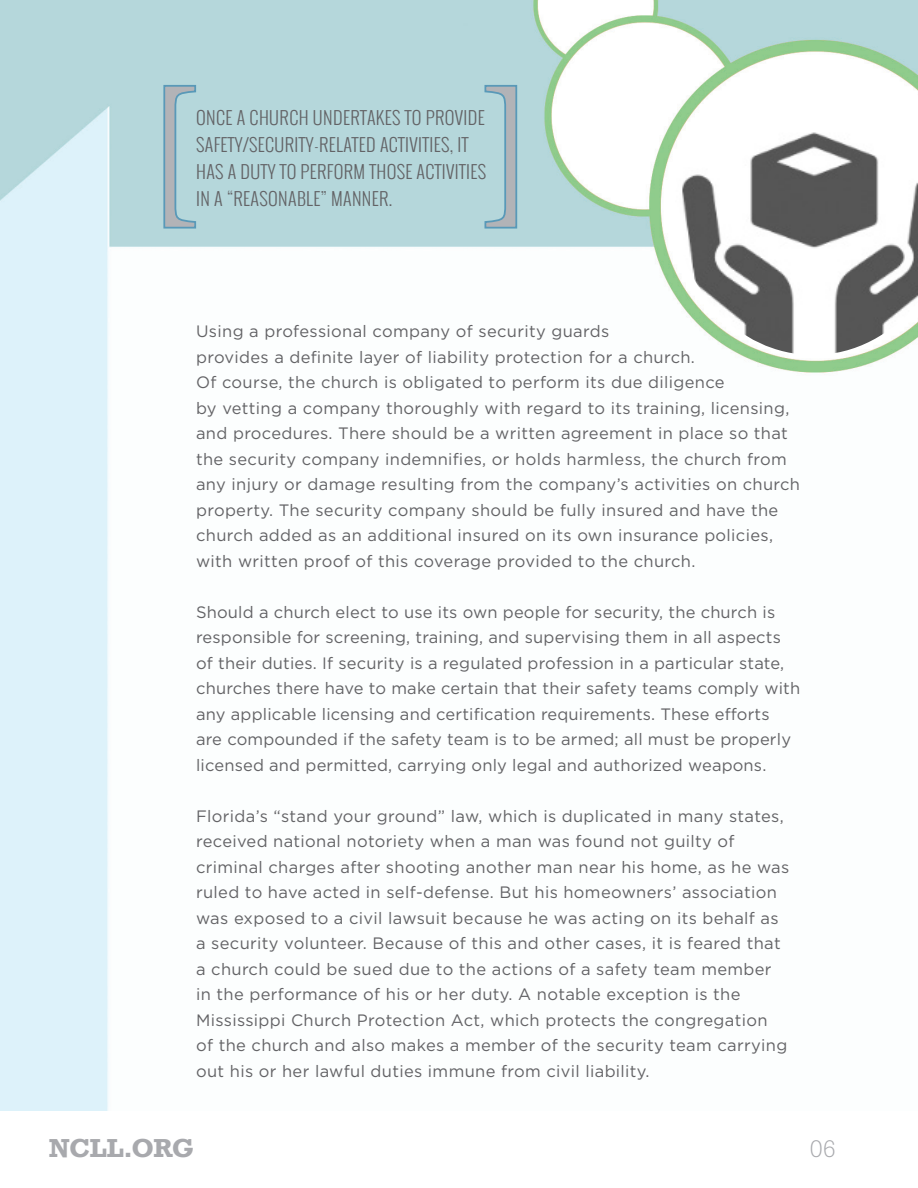
<style>
.page{position:relative;width:918px;height:1188px;background:#fff}
.page>*{position:absolute;margin:0;border:0;box-sizing:border-box;transform-origin:0 0}
.t1{font:700 24.45px "Rockwell";letter-spacing:-.025em;color:#a8a9ad}
.t2{font:300 24.45px "Rockwell";color:#a8a9ad}
.t3{font:300 18px/27px "Oswald";letter-spacing:.02em;color:#636366}
.t4{font:16.5px/25.5px "Gotham";letter-spacing:.02em;color:#636366}
</style>
<div class="page">
<img style="left:0;top:0;width:918px;height:1110px">
<svg style="left:163px;top:84px;width:34px;height:145px;background:#a7c3ca"></svg>
<svg style="left:484px;top:84px;width:34px;height:145px;background:#a7c3ca"></svg>
<img style="left:675px;top:122px;width:243px;height:233px">
<p class="t3" style="left:196px;top:104px;width:291px">ONCE A CHURCH UNDERTAKES TO PROVIDE SAFETY/SECURITY-RELATED ACTIVITIES, IT HAS A DUTY TO PERFORM THOSE ACTIVITIES IN A “REASONABLE” MANNER.</p>
<p class="t4" style="left:196px;top:318px;width:415px">Using a professional company of security guards</p>
<p class="t4" style="left:196px;top:344px;width:530px">provides a definite layer of liability protection for a church.<br>Of course, the church is obligated to perform its due diligence</p>
<p class="t4" style="left:196px;top:395px;width:606px">by vetting a company thoroughly with regard to its training, licensing, and procedures. There should be a written agreement in place so that the security company indemnifies, or holds harmless, the church from any injury or damage resulting from the company’s activities on church property. The security company should be fully insured and have the church added as an additional insured on its own insurance policies, with written proof of this coverage provided to the church.</p>
<p class="t4" style="left:196px;top:599px;width:606px">Should a church elect to use its own people for security, the church is responsible for screening, training, and supervising them in all aspects of their duties. If security is a regulated profession in a particular state, churches there have to make certain that their safety teams comply with any applicable licensing and certification requirements. These efforts<br>are compounded if the safety team is to be armed; all must be properly licensed and permitted, carrying only legal and authorized weapons.</p>
<p class="t4" style="left:196px;top:803px;width:595px">Florida’s “stand your ground” law, which is duplicated in many states, received national notoriety when a man was found not guilty of criminal charges after shooting another man near his home, as he was ruled to have acted in self-defense. But his homeowners’ association was exposed to a civil lawsuit because he was acting on its behalf as a security volunteer. Because of this and other cases, it is feared that a church could be sued due to the actions of a safety team member in the performance of his or her duty. A notable exception is the Mississippi Church Protection Act, which protects the congregation</p>
<p class="t4" style="left:196px;top:1032px;width:593px">of the church and also makes a member of the security team carrying out his or her lawful duties immune from civil liability.</p>
<p class="t1" style="left:49px;top:1133px;width:147px">NCLL.ORG</p>
<p class="t2" style="left:810px;top:1135px;width:27px">06</p>
</div>
